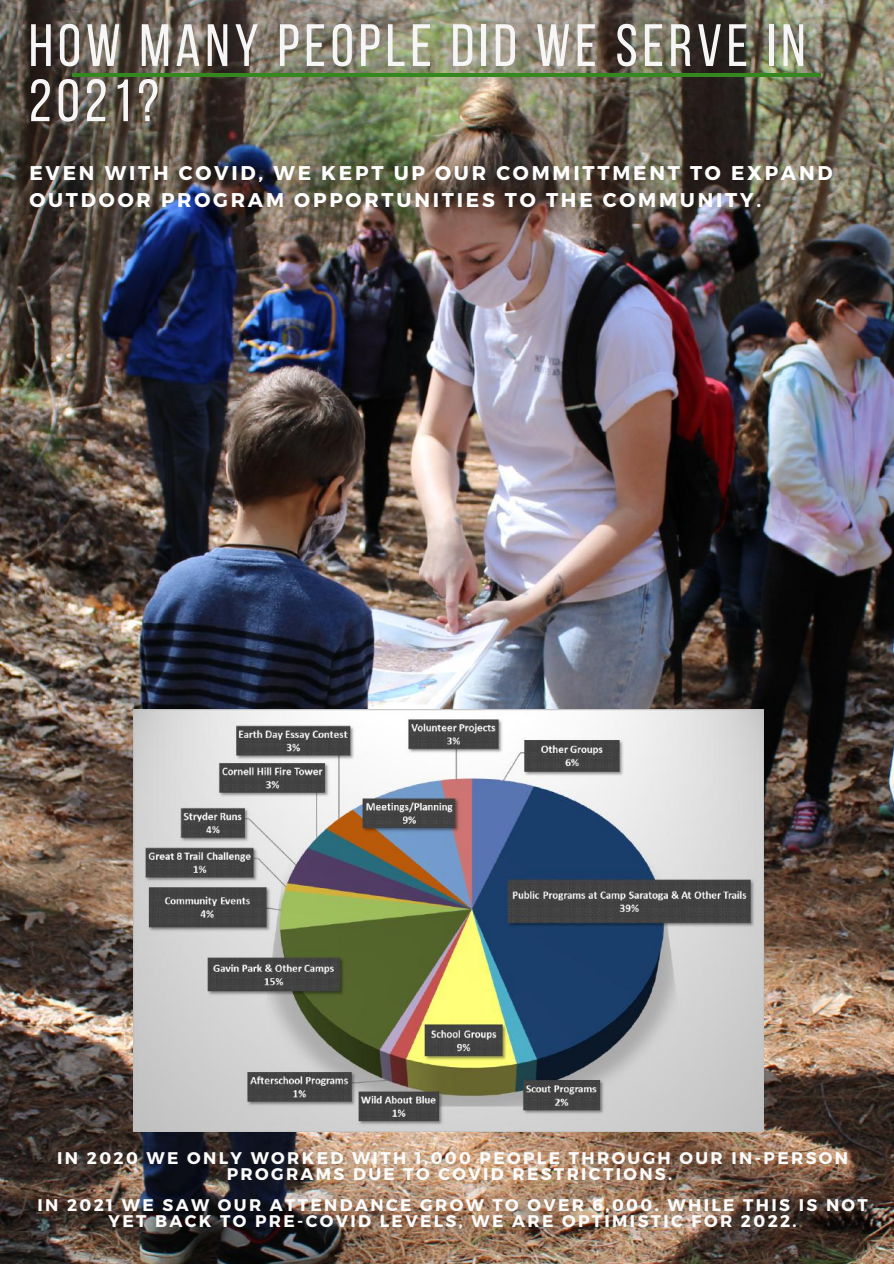
<style>
.page{position:relative;width:894px;height:1264px;background:#fff}
.page>*{position:absolute;margin:0;border:0;box-sizing:border-box;transform-origin:0 0}
.t1{font:59.55px/55.2px "Bebas Neue";letter-spacing:.08em;color:#f6f6f6}
.t2{font:700 19.8px/27px "Montserrat";letter-spacing:.14em;color:#fff}
.t3{font:700 16.8px/15.8px "Montserrat";letter-spacing:.14em;color:#fcfcfc;text-align:center}
</style>
<div class="page">
<img style="left:0;top:0;width:893px;height:1263px">
<hr style="left:72px;top:74px;width:748px;height:3px;background:#358820">
<img style="left:134px;top:709px;width:629px;height:422px">
<h1 class="t1" style="left:29px;top:23px;width:778px">HOW MANY PEOPLE DID WE SERVE IN<br>2021?</h1>
<p class="t2" style="left:29px;top:158px;width:804px">EVEN WITH COVID, WE KEPT UP OUR COMMITTMENT TO EXPAND<br>OUTDOOR PROGRAM OPPORTUNITIES TO THE COMMUNITY.</p>
<p class="t3" style="left:57px;top:1149px;width:792px">IN 2020 WE ONLY WORKED WITH 1,000 PEOPLE THROUGH OUR IN-PERSON<br>PROGRAMS DUE TO COVID RESTRICTIONS.</p>
<p class="t3" style="left:37px;top:1196px;width:831px">IN 2021 WE SAW OUR ATTENDANCE GROW TO OVER 6,000. WHILE THIS IS NOT<br>YET BACK TO PRE-COVID LEVELS, WE ARE OPTIMISTIC FOR 2022.</p>
</div>
